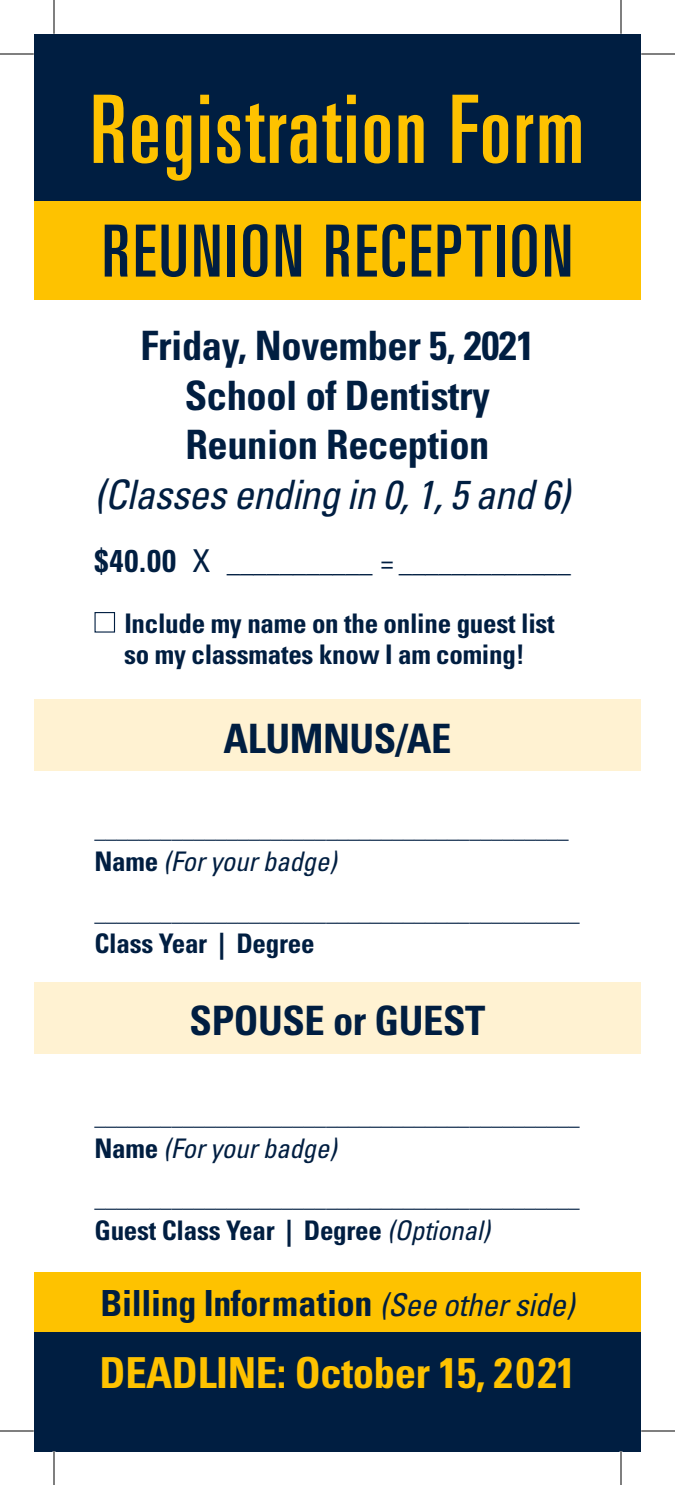
<style>
.page{position:relative;width:675px;height:1485px;background:#fff}
.page>*{position:absolute;margin:0;border:0;box-sizing:border-box;transform-origin:0 0}
.t1{font:ultra-condensed 94.5px "Univers LT Std";letter-spacing:.025em;color:#fec200}
.t2{font:ultra-condensed 72px "Univers LT Std";letter-spacing:.045em;color:#001e41}
.t3{font:700 condensed 42.75px "Univers LT Std";letter-spacing:-.01em;color:#fec200}
.t4{font:700 condensed 40.5px/49.5px "Univers LT Std";letter-spacing:-.01em;color:#001e41;text-align:center}
.t5{font:italic condensed 40.5px "Univers LT Std";letter-spacing:-.02em;color:#001e41}
.t6{font:700 condensed 36px "Univers LT Std";letter-spacing:-.01em;color:#001e41}
.t7{font:700 condensed 27px/31.5px "Univers LT Std";letter-spacing:-.01em;color:#001e41}
.t8{font:italic condensed 27px "Univers LT Std";letter-spacing:-.01em;color:#001e41}
.t9{font:condensed 27px "Univers LT Std";color:#001e41}
.t10{font:condensed 22.5px "Univers LT Std";color:#001e41}
.s1{font-weight:700;font-size:31.5px}
.s2{font-size:31.5px}
.s3{font-weight:700;font-style:normal}
.s4{font-weight:400;font-style:italic}
.s5{font-weight:400;font-style:italic;font-size:31.5px}
</style>
<div class="page">
<div style="left:35px;top:700px;width:606px;height:71px;background:#fff2d2"></div>
<div style="left:34px;top:983px;width:606px;height:71px;background:#fff2d2"></div>
<div style="left:94px;top:612px;width:21px;height:21px;border:1px solid #001e41"></div>
<div style="left:34px;top:34px;width:606px;height:167px;background:#001e41"></div>
<div style="left:34px;top:201px;width:606px;height:99px;background:#fec200"></div>
<div style="left:34px;top:1332px;width:606px;height:119px;background:#001e41"></div>
<div style="left:34px;top:1272px;width:606px;height:60px;background:#fec200"></div>
<hr style="left:0;top:54px;width:34px;height:1px;background:#000">
<hr style="left:641px;top:54px;width:34px;height:1px;background:#000">
<hr style="left:0;top:1431px;width:34px;height:1px;background:#000">
<hr style="left:641px;top:1431px;width:34px;height:1px;background:#000">
<hr style="left:54px;top:0;width:1px;height:34px;background:#000">
<hr style="left:54px;top:1451px;width:1px;height:34px;background:#000">
<hr style="left:621px;top:0;width:1px;height:34px;background:#000">
<hr style="left:621px;top:1451px;width:1px;height:34px;background:#000">
<h1 class="t1" style="left:90px;top:76px;width:496px">Registration Form</h1>
<h2 class="t2" style="left:102px;top:210px;width:472px">REUNION RECEPTION</h2>
<h3 class="t4" style="left:141px;top:321px;width:395px">Friday, November 5, 2021<br>School of Dentistry<br>Reunion Reception</h3>
<h3 class="t5" style="left:95px;top:469px;width:477px">(Classes ending in 0, 1, 5 and 6)</h3>
<p class="t9" style="left:94px;top:545px;width:478px"><span class="s1">$40.00</span> <span class="s2">X</span> ___________ = _____________</p>
<p class="t7" style="left:124px;top:607px;width:432px">Include my name on the online guest list so my classmates know I am coming!</p>
<h3 class="t4" style="left:223px;top:714px;width:230px">ALUMNUS/AE</h3>
<p class="t10" style="left:94px;top:816px;width:476px">___________________________________________</p>
<p class="t8" style="left:94px;top:844px;width:244px"><span class="s3">Name</span> (For your badge)</p>
<p class="t10" style="left:94px;top:898px;width:487px">____________________________________________</p>
<p class="t7" style="left:94px;top:928px;width:222px">Class Year | Degree</p>
<h3 class="t4" style="left:190px;top:996px;width:297px">SPOUSE or GUEST</h3>
<p class="t10" style="left:94px;top:1103px;width:487px">____________________________________________</p>
<p class="t8" style="left:94px;top:1131px;width:244px"><span class="s3">Name</span> (For your badge)</p>
<p class="t10" style="left:94px;top:1185px;width:487px">____________________________________________</p>
<p class="t7" style="left:94px;top:1215px;width:397px">Guest Class Year | Degree <span class="s4">(Optional)</span></p>
<h3 class="t6" style="left:101px;top:1281px;width:475px">Billing Information <span class="s5">(See other side)</span></h3>
<h3 class="t3" style="left:100px;top:1346px;width:477px">DEADLINE: October 15, 2021</h3>
</div>
